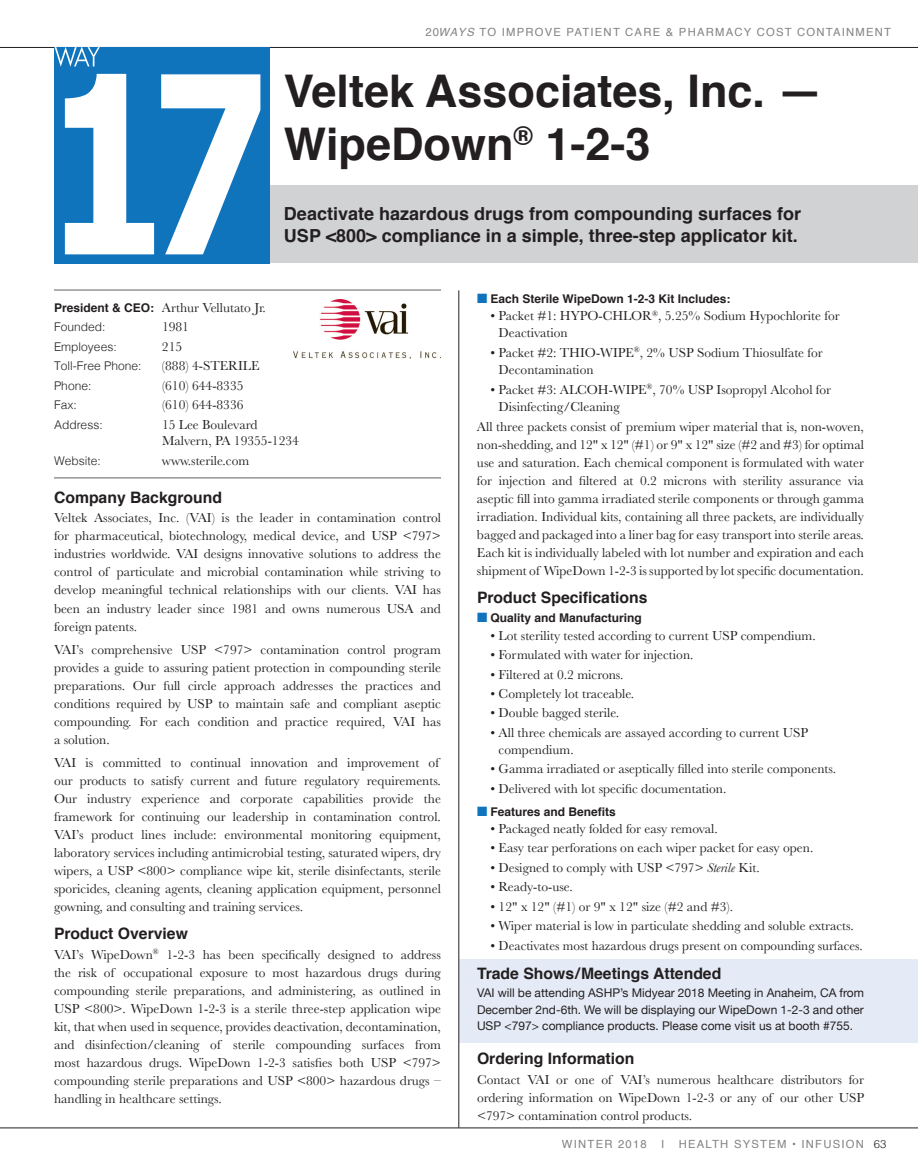
<style>
.page{position:relative;width:918px;height:1175px;background:#fff}
.page>*{position:absolute;margin:0;border:0;box-sizing:border-box;transform-origin:0 0}
.t1{font:700 45px/52.5px "Helvetica";color:#231f20}
.t2{font:700 18px/22.5px "Helvetica";color:#231f20}
.t3{font:700 15.75px "Helvetica";color:#231f20}
.t4{font:13.5px/18px "Baskerville";color:#231f20}
.t5{font:12px/16.5px "Helvetica Neue";color:#231f20;text-align:justify}
.t6{font:700 12px "Helvetica";color:#231f20}
.t7{font:300 12px "Helvetica";color:#231f20}
.t8{font:11.25px "Helvetica";letter-spacing:.11em;color:#808285}
.s1{font-style:italic}
.s2{font-family:"Helvetica";font-weight:700;font-size:12px}
.s3{color:#1074bc}
.s4{font-weight:300;color:#231f20}
</style>
<div class="page">
<hr style="left:0;top:47px;width:918px;height:1px;background:#231f20">
<div style="left:459px;top:958px;width:459px;height:84px;background:#e5ebf6"></div>
<div style="left:55px;top:185px;width:863px;height:78px;background:#d1d2d4"></div>
<hr style="left:54px;top:477px;width:387px;height:1px;background:#939598">
<img style="left:294px;top:299px;width:147px;height:59px">
<hr style="left:54px;top:289px;width:387px;height:2px;background:#939598">
<hr style="left:0;top:1127px;width:918px;height:1px;background:#231f20">
<div style="left:54px;top:47px;width:216px;height:216px;background:#1074bc"></div>
<svg style="left:65px;top:74px;width:89px;height:180px"></svg>
<svg style="left:161px;top:74px;width:99px;height:180px"></svg>
<svg style="left:55px;top:47px;width:45px;height:20px"></svg>
<hr style="left:459px;top:290px;width:1px;height:837px;background:#231f20">
<p class="t8" style="left:425px;top:23px;width:467px">20<span class="s1">WAYS</span> TO IMPROVE PATIENT CARE &amp; PHARMACY COST CONTAINMENT</p>
<h1 class="t1" style="left:284px;top:66px;width:540px">Veltek Associates, Inc. —<br>WipeDown<sup>®</sup> 1-2-3</h1>
<h2 class="t2" style="left:284px;top:202px;width:519px">Deactivate hazardous drugs from compounding surfaces for<br>USP &lt;800&gt; compliance in a simple, three-step applicator kit.</h2>
<p class="t4" style="left:54px;top:298px;width:214px"><span class="s2">President &amp; CEO:</span> Arthur Vellutato Jr.</p>
<p class="t7" style="left:54px;top:317px;width:53px">Founded:</p>
<p class="t4" style="left:162px;top:318px;width:28px">1981</p>
<p class="t7" style="left:54px;top:336px;width:64px">Employees:</p>
<p class="t4" style="left:162px;top:337px;width:22px">215</p>
<p class="t7" style="left:54px;top:356px;width:89px">Toll-Free Phone:</p>
<p class="t4" style="left:162px;top:357px;width:99px">(888) 4-STERILE</p>
<p class="t7" style="left:54px;top:375px;width:39px">Phone:</p>
<p class="t4" style="left:162px;top:376px;width:83px">(610) 644-8335</p>
<p class="t7" style="left:54px;top:395px;width:24px">Fax:</p>
<p class="t4" style="left:162px;top:396px;width:83px">(610) 644-8336</p>
<p class="t7" style="left:54px;top:414px;width:50px">Address:</p>
<p class="t4" style="left:162px;top:416px;width:138px;line-height:16.5px">15 Lee Boulevard<br>Malvern, PA 19355-1234</p>
<p class="t7" style="left:54px;top:450px;width:48px">Website:</p>
<p class="t4" style="left:162px;top:451px;width:89px">www.sterile.com</p>
<p class="t3" style="left:54px;top:485px;width:170px">Company Background</p>
<p class="t4" style="left:54px;top:509px;width:388px;text-align:justify">Veltek Associates, Inc. (VAI) is the leader in contamination control for pharmaceutical, biotechnology, medical device, and USP &lt;797&gt; industries worldwide. VAI designs innovative solutions to address the control of particulate and microbial contamination while striving to develop meaningful technical relationships with our clients. VAI has been an industry leader since 1981 and owns numerous USA and foreign patents.</p>
<p class="t4" style="left:54px;top:640px;width:388px;text-align:justify">VAI’s comprehensive USP &lt;797&gt; contamination control program provides a guide to assuring patient protection in compounding sterile preparations. Our full circle approach addresses the practices and conditions required by USP to maintain safe and compliant aseptic compounding. For each condition and practice required, VAI has a solution.</p>
<p class="t4" style="left:54px;top:754px;width:388px">VAI is committed to continual innovation and improvement of our products to satisfy current and future regulatory requirements.<br>Our industry experience and corporate capabilities provide the framework for continuing our leadership in contamination control.<br>VAI’s product lines include: environmental monitoring equipment, laboratory services including antimicrobial testing, saturated wipers, dry wipers, a USP &lt;800&gt; compliance wipe kit, sterile disinfectants, sterile sporicides, cleaning agents, cleaning application equipment, personnel gowning, and consulting and training services.</p>
<p class="t3" style="left:54px;top:921px;width:135px">Product Overview</p>
<p class="t4" style="left:54px;top:945px;width:388px;text-align:justify">VAI’s WipeDown<sup>®</sup> 1-2-3 has been specifically designed to address the risk of occupational exposure to most hazardous drugs during compounding sterile preparations, and administering, as outlined in USP &lt;800&gt;. WipeDown 1-2-3 is a sterile three-step application wipe kit, that when used in sequence, provides deactivation, decontamination, and disinfection/cleaning of sterile compounding surfaces from most hazardous drugs. WipeDown 1-2-3 satisfies both USP &lt;797&gt; compounding sterile preparations and USP &lt;800&gt; hazardous drugs – handling in healthcare settings.</p>
<p class="t6" style="left:477px;top:289px;width:255px"><span class="s3">■</span> Each Sterile WipeDown 1-2-3 Kit Includes:</p>
<p class="t4" style="left:499px;top:307px;width:343px;line-height:17.2px;text-indent:-8px">• Packet #1: HYPO-CHLOR<sup>®</sup>, 5.25% Sodium Hypochlorite for<br>Deactivation</p>
<p class="t4" style="left:499px;top:344px;width:326px;line-height:17.2px;text-indent:-8px">• Packet #2: THIO-WIPE<sup>®</sup>, 2% USP Sodium Thiosulfate for<br>Decontamination</p>
<p class="t4" style="left:499px;top:381px;width:334px;line-height:17.2px;text-indent:-8px">• Packet #3: ALCOH-WIPE<sup>®</sup>, 70% USP Isopropyl Alcohol for<br>Disinfecting/Cleaning</p>
<p class="t4" style="left:477px;top:418px;width:389px;text-align:justify">All three packets consist of premium wiper material that is, non-woven, non-shedding, and 12" x 12" (#1) or 9" x 12" size (#2 and #3) for optimal use and saturation. Each chemical component is formulated with water for injection and filtered at 0.2 microns with sterility assurance via aseptic fill into gamma irradiated sterile components or through gamma irradiation. Individual kits, containing all three packets, are individually bagged and packaged into a liner bag for easy transport into sterile areas.<br>Each kit is individually labeled with lot number and expiration and each shipment of WipeDown 1-2-3 is supported by lot specific documentation.</p>
<p class="t3" style="left:477px;top:584px;width:172px">Product Specifications</p>
<p class="t6" style="left:477px;top:608px;width:166px"><span class="s3">■</span> Quality and Manufacturing</p>
<p class="t4" style="left:490px;top:626px;width:327px">• Lot sterility tested according to current USP compendium.</p>
<p class="t4" style="left:490px;top:646px;width:205px">• Formulated with water for injection.</p>
<p class="t4" style="left:490px;top:665px;width:135px">• Filtered at 0.2 microns.</p>
<p class="t4" style="left:490px;top:684px;width:145px">• Completely lot traceable.</p>
<p class="t4" style="left:490px;top:704px;width:130px">• Double bagged sterile.</p>
<p class="t4" style="left:499px;top:724px;width:311px;line-height:17.2px;text-indent:-8px">• All three chemicals are assayed according to current USP compendium.</p>
<p class="t4" style="left:490px;top:760px;width:347px">• Gamma irradiated or aseptically filled into sterile components.</p>
<p class="t4" style="left:490px;top:779px;width:238px">• Delivered with lot specific documentation.</p>
<p class="t6" style="left:477px;top:802px;width:140px"><span class="s3">■</span> Features and Benefits</p>
<p class="t4" style="left:490px;top:820px;width:229px">• Packaged neatly folded for easy removal.</p>
<p class="t4" style="left:490px;top:839px;width:324px">• Easy tear perforations on each wiper packet for easy open.</p>
<p class="t4" style="left:490px;top:858px;width:271px">• Designed to comply with USP &lt;797&gt; <span class="s1">Sterile</span> Kit.</p>
<p class="t4" style="left:490px;top:878px;width:84px">• Ready-to-use.</p>
<p class="t4" style="left:490px;top:897px;width:244px">• 12" x 12" (#1) or 9" x 12" size (#2 and #3).</p>
<p class="t4" style="left:490px;top:917px;width:365px">• Wiper material is low in particulate shedding and soluble extracts.</p>
<p class="t4" style="left:490px;top:936px;width:374px">• Deactivates most hazardous drugs present on compounding surfaces.</p>
<p class="t3" style="left:477px;top:961px;width:246px">Trade Shows/Meetings Attended</p>
<p class="t5" style="left:477px;top:985px;width:389px">VAI will be attending ASHP’s Midyear 2018 Meeting in Anaheim, CA from December 2nd-6th. We will be displaying our WipeDown 1-2-3 and other USP &lt;797&gt; compliance products. Please come visit us at booth #755.</p>
<p class="t3" style="left:477px;top:1046px;width:159px">Ordering Information</p>
<p class="t4" style="left:477px;top:1070px;width:389px;text-align:justify">Contact VAI or one of VAI’s numerous healthcare distributors for ordering information on WipeDown 1-2-3 or any of our other USP &lt;797&gt; contamination control products.</p>
<p class="t8" style="left:562px;top:1135px;width:86px">WINTER 2018</p>
<p class="t8" style="left:661px;top:1135px;width:5px">I</p>
<p class="t8" style="left:679px;top:1135px;width:209px">HEALTH SYSTEM • INFUSION <span class="s4">63</span></p>
</div>
